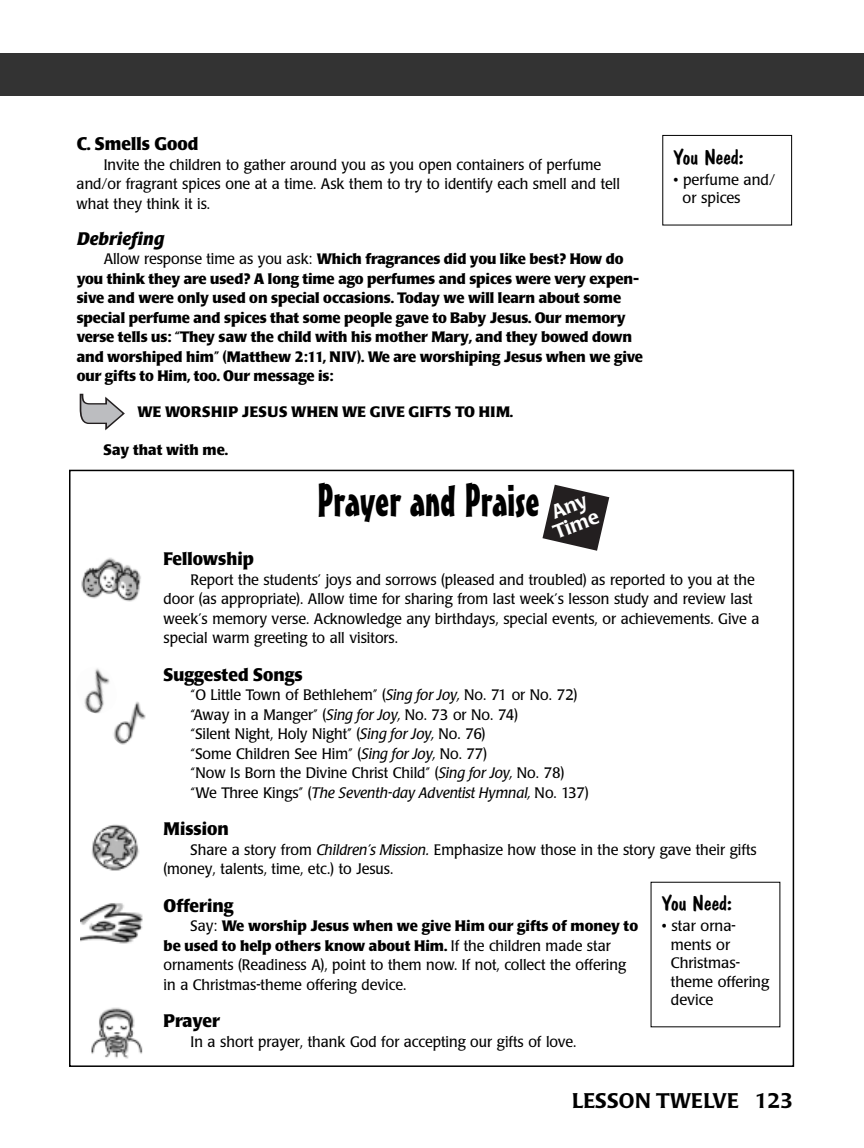
<style>
.page{position:relative;width:864px;height:1148px;background:#fff}
.page>*{position:absolute;margin:0;border:0;box-sizing:border-box;transform-origin:0 0}
.t1{font:45px "Mister Earl BT";color:#000}
.t2{font:21px "Dom Casual D";color:#000;scale:1.05 1}
.t3{font:500 21px "Poppl Laudatio";color:#000}
.t4{font:500 19.5px/19.5px "Poppl Laudatio";color:#fff}
.t5{font:700 18px "Poppl Laudatio";color:#000;scale:.95 1}
.t6{font:italic 700 18px "Poppl Laudatio";color:#000}
.t7{font:15px/19.5px "Poppl Laudatio";color:#000;scale:.95 1}
.t8{font:700 15px/19.5px "Poppl Laudatio";letter-spacing:-.005em;color:#000}
.t9{font:15px/18.3px "Poppl Laudatio";color:#000}
.t10{font:700 15px "Poppl Laudatio";letter-spacing:.02em;color:#000}
.s1{font-weight:400}
.s2{font-style:italic}
.s3{font-weight:700}
</style>
<div class="page">
<img style="left:81px;top:557px;width:60px;height:45px">
<img style="left:84px;top:668px;width:26px;height:46px">
<img style="left:91px;top:824px;width:48px;height:46px">
<img style="left:81px;top:903px;width:62px;height:41px">
<img style="left:91px;top:1007px;width:52px;height:51px">
<img style="left:111px;top:699px;width:37px;height:47px;border-radius:19px">
<div style="left:0;top:53px;width:864px;height:43px;background:#333"></div>
<svg style="left:543px;top:484px;width:66px;height:66px"></svg>
<svg style="left:80px;top:393px;width:45px;height:37px"></svg>
<div style="left:662px;top:135px;width:130px;height:90px;border:1px solid #000"></div>
<p class="t5" style="left:77px;top:137px;width:130px">C. Smells Good</p>
<p class="t7" style="left:77px;top:156px;width:574px;text-indent:27px">Invite the children to gather around you as you open containers of perfume and/or fragrant spices one at a time. Ask them to try to identify each smell and tell what they think it is.</p>
<p class="t6" style="left:77px;top:231px;width:89px">Debriefing</p>
<p class="t8" style="left:77px;top:251px;width:568px;text-indent:27px"><span class="s1">Allow response time as you ask:</span> Which fragrances did you like best? How do you think they are used? A long time ago perfumes and spices were very expen&shy;sive and were only used on special occasions. Today we will learn about some special perfume and spices that some people gave to Baby Jesus. Our memory verse tells us: “They saw the child with his mother Mary, and they bowed down and worshiped him” (Matthew 2:11, NIV). We are worshiping Jesus when we give our gifts to Him, too. Our message is:</p>
<p class="t10" style="left:137px;top:406px;width:377px">WE WORSHIP JESUS WHEN WE GIVE GIFTS TO HIM.</p>
<p class="t8" style="left:104px;top:441px;width:126px">Say that with me.</p>
<h3 class="t4" style="left:544px;top:507px;width:49px;rotate:-21deg">Any<br>Time</h3>
<h1 class="t1" style="left:317px;top:483px;width:224px">Prayer and Praise</h1>
<h2 class="t2" style="left:674px;top:144px;width:68px">You Need:</h2>
<p class="t9" style="left:683px;top:172px;width:94px;text-indent:-9px">• perfume and/ or spices</p>
<p class="t5" style="left:164px;top:552px;width:96px">Fellowship</p>
<p class="t7" style="left:164px;top:571px;width:629px;text-indent:27px">Report the students’ joys and sorrows (pleased and troubled) as reported to you at the door (as appropriate). Allow time for sharing from last week’s lesson study and review last week’s memory verse. Acknowledge any birthdays, special events, or achievements. Give a special warm greeting to all visitors.</p>
<p class="t5" style="left:164px;top:667px;width:148px">Suggested Songs</p>
<p class="t7" style="left:191px;top:687px;width:421px">“O Little Town of Bethlehem” (<span class="s2">Sing for Joy,</span> No. 71 or No. 72) “Away in a Manger” (<span class="s2">Sing for Joy,</span> No. 73 or No. 74)<br>“Silent Night, Holy Night” (<span class="s2">Sing for Joy,</span> No. 76)<br>“Some Children See Him” (<span class="s2">Sing for Joy,</span> No. 77)<br>“Now Is Born the Divine Christ Child” (<span class="s2">Sing for Joy,</span> No. 78) “We Three Kings” (<span class="s2">The Seventh-day Adventist Hymnal,</span> No. 137)</p>
<p class="t5" style="left:164px;top:822px;width:70px">Mission</p>
<p class="t7" style="left:164px;top:841px;width:626px;text-indent:27px">Share a story from <span class="s2">Children’s Mission.</span> Emphasize how those in the story gave their gifts (money, talents, time, etc.) to Jesus.</p>
<p class="t5" style="left:164px;top:898px;width:75px">Offering</p>
<p class="t7" style="left:164px;top:918px;width:501px;text-indent:27px">Say: <span class="s3">We worship Jesus when we give Him our gifts of money to be used to help others know about Him.</span> If the children made star ornaments (Readiness A), point to them now. If not, collect the offering in a Christmas-theme offering device.</p>
<p class="t5" style="left:164px;top:1014px;width:61px">Prayer</p>
<p class="t7" style="left:191px;top:1033px;width:408px">In a short prayer, thank God for accepting our gifts of love.</p>
<h2 class="t2" style="left:662px;top:891px;width:68px">You Need:</h2>
<p class="t9" style="left:671px;top:918px;width:100px;text-indent:-9px">• star orna&shy;ments or<br>Christmas&shy;theme offering device</p>
<h2 class="t3" style="left:572px;top:1092px;width:222px">LESSON TWELVE 123</h2>
</div>
